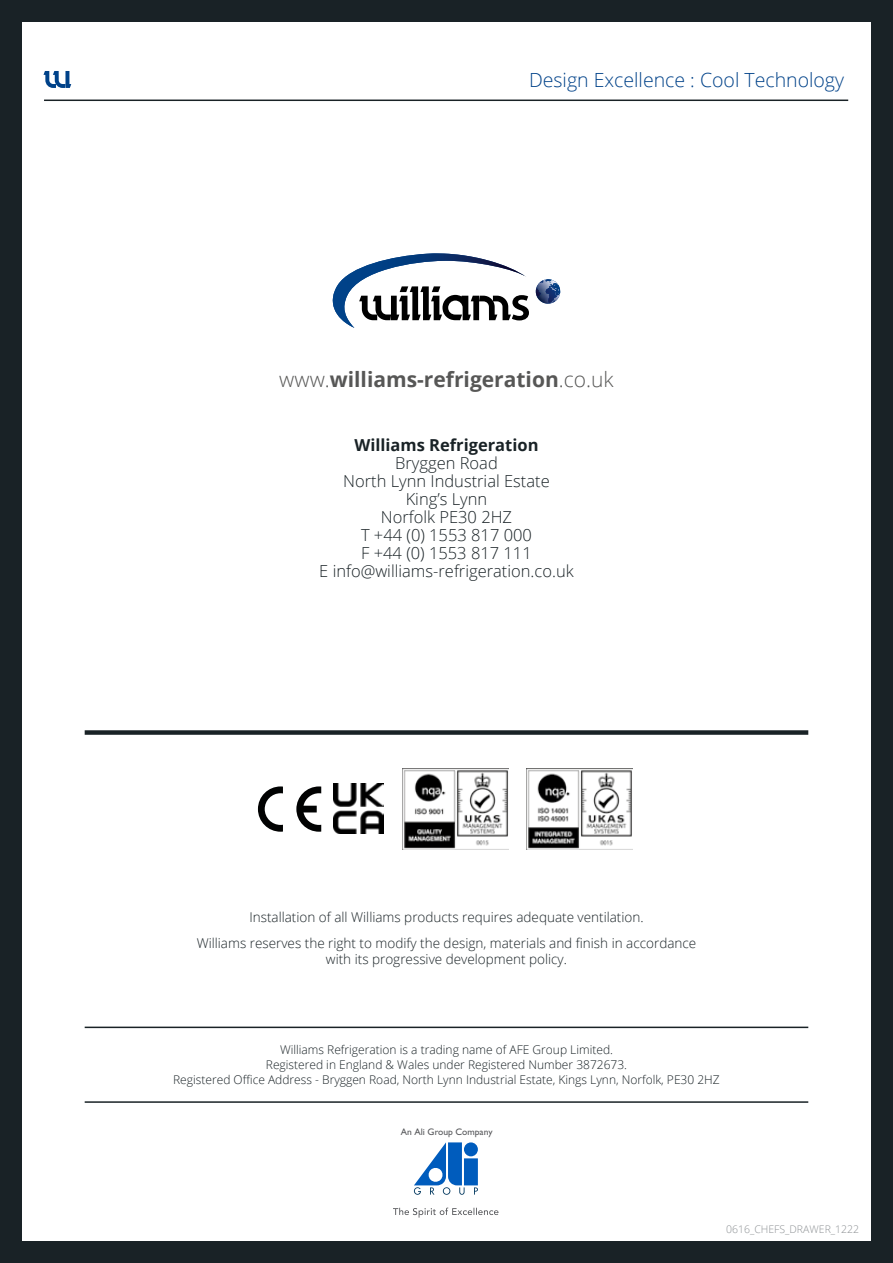
<style>
.page{position:relative;width:893px;height:1263px;background:#fff}
.page>*{position:absolute;margin:0;border:0;box-sizing:border-box;transform-origin:0 0}
.t1{font:700 21px "Open Sans";color:#575756}
.t2{font:300 19.5px "Open Sans";color:#004289}
.t3{font:300 16.5px/18px "Open Sans";color:#192226;text-align:center}
.t4{font:700 16.5px "Open Sans";color:#192226}
.t5{font:300 13.5px/25px "Open Sans";color:#192226;text-align:center}
.t6{font:300 12px/15px "Open Sans";color:#192226;text-align:center}
.t7{font:300 10.5px "Open Sans";color:#8c9093}
.t8{font:500 9.45px "Gill Sans";color:#57585b}
.s1{font-weight:300}
</style>
<div class="page">
<div style="left:0;top:0;width:21px;height:1263px;background:#192226"></div>
<div style="left:0;top:0;width:889px;height:21px;background:#192226"></div>
<div style="left:0;top:1242px;width:889px;height:21px;background:#192226"></div>
<div style="left:872px;top:0;width:21px;height:1263px;background:#192226"></div>
<div style="left:85px;top:730px;width:723px;height:5px;background:#192226"></div>
<hr style="left:85px;top:1026px;width:723px;height:2px;background:#192226">
<hr style="left:85px;top:1101px;width:723px;height:2px;background:#192226">
<hr style="left:44px;top:100px;width:804px;height:1px;background:#192226">
<svg style="left:527px;top:279px;width:33px;height:39px"></svg>
<img style="left:333px;top:253px;width:194px;height:75px">
<div style="left:464px;top:1142px;width:14px;height:14px;background:#005cbd;border-radius:50%"></div>
<div style="left:464px;top:1158px;width:14px;height:27px;background:#005cbd"></div>
<svg style="left:414px;top:1142px;width:51px;height:53px"></svg>
<svg style="left:474px;top:1187px;width:4px;height:7px"></svg>
<svg style="left:393px;top:1207px;width:105px;height:10px"></svg>
<svg style="left:43px;top:71px;width:28px;height:17px"></svg>
<img style="left:333px;top:783px;width:51px;height:50px">
<img style="left:402px;top:769px;width:107px;height:80px">
<img style="left:526px;top:769px;width:107px;height:80px">
<svg style="left:296px;top:786px;width:25px;height:46px"></svg>
<svg style="left:258px;top:786px;width:25px;height:46px"></svg>
<h2 class="t2" style="left:529px;top:67px;width:317px">Design Excellence : Cool Technology</h2>
<h1 class="t1" style="left:279px;top:365px;width:336px"><span class="s1">www.</span>williams-refrigeration<span class="s1">.co.uk</span></h1>
<h3 class="t4" style="left:354px;top:434px;width:186px">Williams Refrigeration</h3>
<h3 class="t3" style="left:319px;top:454px;width:256px">Bryggen Road<br>North Lynn Industrial Estate<br>King’s Lynn<br>Norfolk PE30 2HZ<br>T +44 (0) 1553 817 000<br>F +44 (0) 1553 817 111<br>E info@williams-refrigeration.co.uk</h3>
<p class="t5" style="left:197px;top:905px;width:501px">Installation of all Williams products requires adequate ventilation.<br>Williams reserves the right to modify the design, materials and finish in accordance</p>
<p class="t5" style="left:326px;top:946px;width:243px">with its progressive development policy.</p>
<p class="t6" style="left:173px;top:1042px;width:548px">Williams Refrigeration is a trading name of AFE Group Limited.<br>Registered in England &amp; Wales under Registered Number 3872673.<br>Registered Office Address - Bryggen Road, North Lynn Industrial Estate, Kings Lynn, Norfolk, PE30 2HZ</p>
<p class="t8" style="left:401px;top:1126px;width:93px">An Ali Group Company</p>
<p class="t7" style="left:726px;top:1222px;width:135px">0616_CHEFS_DRAWER_1222</p>
</div>
